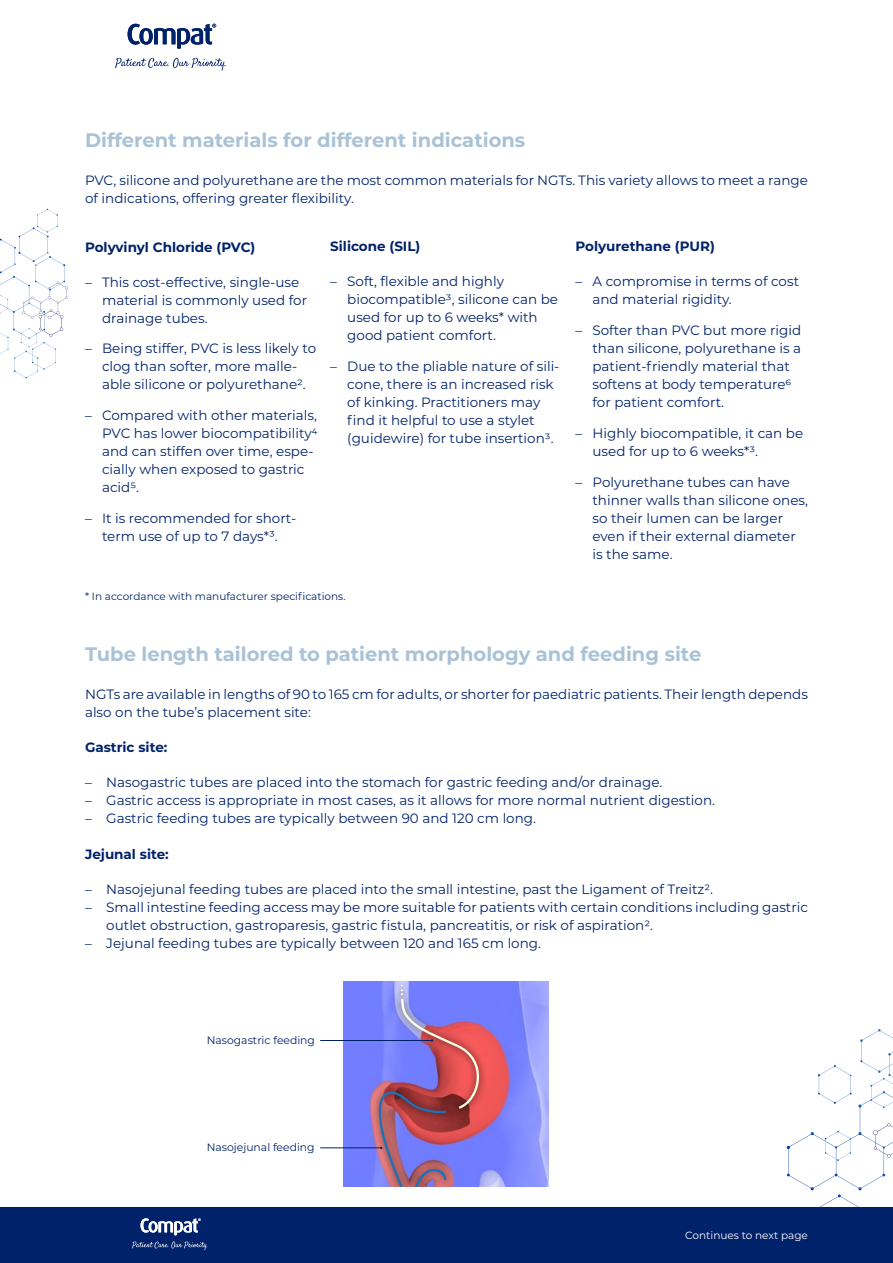
<style>
.page{position:relative;width:893px;height:1263px;background:#fff}
.page>*{position:absolute;margin:0;border:0;box-sizing:border-box;transform-origin:0 0}
.t1{font:700 19.5px "Montserrat";color:#a9c2d5}
.t2{font:13.5px/18px "Montserrat";color:#00226a}
.t3{font:700 13.5px "Montserrat";color:#00226a}
.t4{font:10.8px "Montserrat";color:#00226a}
.t5{font:10.5px "Montserrat";color:#00226a}
.t6{font:10.5px "Montserrat";color:#fff}
</style>
<div class="page">
<svg style="left:787px;top:1029px;width:106px;height:179px"></svg>
<div style="left:0;top:1208px;width:893px;height:55px;background:#00226a"></div>
<svg style="left:0;top:209px;width:68px;height:169px"></svg>
<svg style="left:115px;top:58px;width:111px;height:13px"></svg>
<svg style="left:128px;top:24px;width:88px;height:25px"></svg>
<svg style="left:132px;top:1241px;width:75px;height:9px"></svg>
<svg style="left:141px;top:1218px;width:60px;height:17px"></svg>
<img style="left:344px;top:982px;width:205px;height:205px">
<hr style="left:320px;top:1147px;width:61px;height:1px;background:#00226a">
<hr style="left:320px;top:1040px;width:112px;height:1px;background:#00226a">
<svg style="left:373px;top:981px;width:119px;height:206px;background:#996cac"></svg>
<h1 class="t1" style="left:85px;top:126px;width:442px">Different materials for different indications</h1>
<p class="t2" style="left:85px;top:171px;width:724px">PVC, silicone and polyurethane are the most common materials for NGTs. This variety allows to meet a range of indications, offering greater flexibility.</p>
<p class="t3" style="left:85px;top:237px;width:172px">Polyvinyl Chloride (PVC)</p>
<p class="t2" style="left:102px;top:272px;width:207px;text-indent:-17px">– This cost-effective, single-use material is commonly used for drainage tubes.</p>
<p class="t2" style="left:85px;top:339px;width:233px;text-align:center">– Being stiffer, PVC is less likely to clog than softer, more malle-<br>able silicone or polyurethane2.</p>
<p class="t2" style="left:102px;top:406px;width:217px;text-indent:-17px">– Compared with other materials,<br>PVC has lower biocompatibility4 and can stiffen over time, espe&shy;cially when exposed to gastric acid5.</p>
<p class="t2" style="left:85px;top:508px;width:213px;text-align:center">– It is recommended for short&shy;term use of up to 7 days*3.</p>
<p class="t3" style="left:330px;top:237px;width:92px">Silicone (SIL)</p>
<p class="t2" style="left:347px;top:272px;width:212px;text-indent:-17px">– Soft, flexible and highly biocompatible3, silicone can be used for up to 6 weeks* with good patient comfort.</p>
<p class="t2" style="left:347px;top:357px;width:214px;text-indent:-17px">– Due to the pliable nature of sili&shy;cone, there is an increased risk of kinking. Practitioners may find it helpful to use a stylet (guidewire) for tube insertion3.</p>
<p class="t5" style="left:85px;top:589px;width:262px">* In accordance with manufacturer specifications.</p>
<p class="t3" style="left:575px;top:237px;width:141px">Polyurethane (PUR)</p>
<p class="t2" style="left:592px;top:272px;width:208px;text-indent:-17px">– A compromise in terms of cost and material rigidity.</p>
<p class="t2" style="left:592px;top:321px;width:210px;text-indent:-17px">– Softer than PVC but more rigid than silicone, polyurethane is a patient-friendly material that softens at body temperature6 for patient comfort.</p>
<p class="t2" style="left:592px;top:424px;width:212px;text-indent:-17px">– Highly biocompatible, it can be used for up to 6 weeks*3.</p>
<p class="t2" style="left:592px;top:472px;width:217px;text-indent:-17px">– Polyurethane tubes can have thinner walls than silicone ones, so their lumen can be larger even if their external diameter is the same.</p>
<h1 class="t1" style="left:85px;top:640px;width:618px">Tube length tailored to patient morphology and feeding site</h1>
<p class="t2" style="left:85px;top:685px;width:724px">NGTs are available in lengths of 90 to 165 cm for adults, or shorter for paediatric patients. Their length depends also on the tube’s placement site:</p>
<p class="t3" style="left:85px;top:738px;width:84px">Gastric site:</p>
<p class="t2" style="left:85px;top:773px;width:579px">– Nasogastric tubes are placed into the stomach for gastric feeding and/or drainage.</p>
<p class="t2" style="left:85px;top:791px;width:631px">– Gastric access is appropriate in most cases, as it allows for more normal nutrient digestion.</p>
<p class="t2" style="left:85px;top:809px;width:452px">– Gastric feeding tubes are typically between 90 and 120 cm long.</p>
<p class="t3" style="left:85px;top:845px;width:85px">Jejunal site:</p>
<p class="t2" style="left:85px;top:880px;width:630px">– Nasojejunal feeding tubes are placed into the small intestine, past the Ligament of Treitz2.</p>
<p class="t2" style="left:106px;top:898px;width:703px;text-indent:-21px">– Small intestine feeding access may be more suitable for patients with certain conditions including gastric outlet obstruction, gastroparesis, gastric fistula, pancreatitis, or risk of aspiration2.</p>
<p class="t2" style="left:85px;top:934px;width:457px">– Jejunal feeding tubes are typically between 120 and 165 cm long.</p>
<p class="t4" style="left:207px;top:1032px;width:110px">Nasogastric feeding</p>
<p class="t4" style="left:207px;top:1140px;width:110px">Nasojejunal feeding</p>
<p class="t6" style="left:685px;top:1227px;width:124px">Continues to next page</p>
</div>
